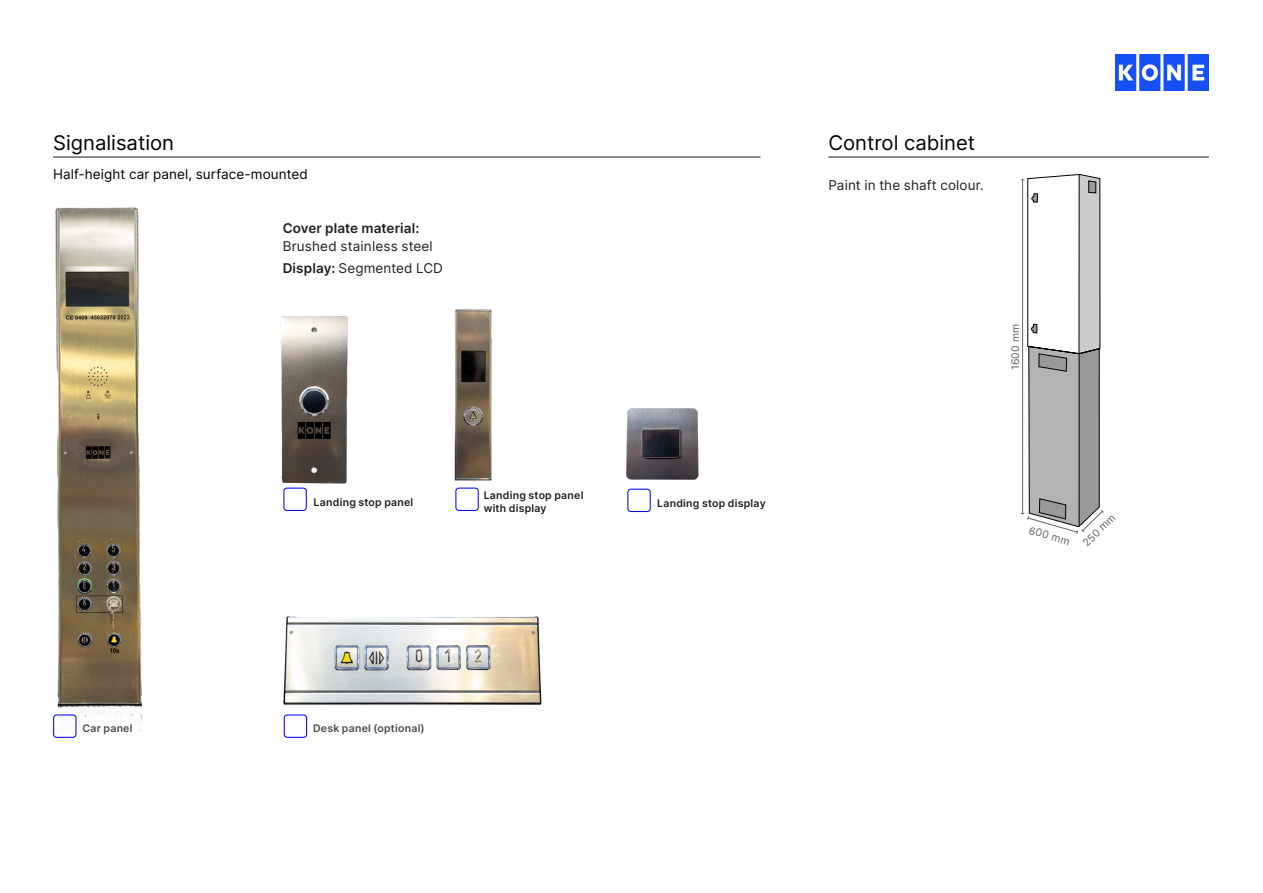
<style>
.page{position:relative;width:1263px;height:893px;background:#fff}
.page>*{position:absolute;margin:0;border:0;box-sizing:border-box;transform-origin:0 0}
.Information_Versalien_13_5_16_blue{font:20.25px "Inter";color:#000}
.body_copy_9_12_ultra_dark_grey{font:13.5px "Inter";letter-spacing:.01em;color:#231f20}
.body_copy_9_12_blue{font:13.5px "Inter";letter-spacing:.01em;color:#000}
.body_copy_9_12_semibold_ultra_dark_grey{font:13.5px "Inter";letter-spacing:.01em;color:#231f20}
.body_copy_9_12_semibold_ultra_dark_grey-2{font:600 13.5px "Inter";letter-spacing:.01em;color:#231f20}
.Material_code_Bold_7_9{font:600 10.5px/13.5px "Inter";letter-spacing:.025em;color:#231f20}
.Material_code_Bold_7_9-2{font:600 10.5px "Inter";letter-spacing:.025em;color:#4b4c4d}
.Maße_7_10_dark_grey{font:10.5px "Inter";letter-spacing:.025em;color:#636366}
.s1{font-weight:600}
</style>
<div class="page">
<hr style="left:53px;top:156px;width:707px;height:2px;background:#231f20">
<hr style="left:828px;top:156px;width:381px;height:2px;background:#231f20">
<svg style="left:1021px;top:174px;width:83px;height:360px"></svg>
<div style="left:53px;top:714px;width:23px;height:24px;border:1px solid #00f;border-radius:3px"></div>
<div style="left:283px;top:488px;width:24px;height:23px;border:1px solid #00f;border-radius:3px"></div>
<div style="left:455px;top:488px;width:24px;height:23px;border:1px solid #00f;border-radius:3px"></div>
<div style="left:627px;top:489px;width:24px;height:23px;border:1px solid #00f;border-radius:3px"></div>
<div style="left:284px;top:714px;width:23px;height:24px;border:1px solid #00f;border-radius:3px"></div>
<img style="left:1115px;top:54px;width:94px;height:36px">
<img style="left:454px;top:309px;width:38px;height:172px">
<img style="left:626px;top:408px;width:73px;height:72px">
<img style="left:280px;top:316px;width:69px;height:172px">
<img style="left:53px;top:207px;width:90px;height:524px">
<img style="left:283px;top:615px;width:259px;height:90px">
<p class="Information_Versalien_13_5_16_blue" style="left:53px;top:128px;width:123px">Signalisation</p>
<p class="body_copy_9_12_blue" style="left:53px;top:164px;width:256px">Half-height car panel, surface-mounted</p>
<p class="body_copy_9_12_semibold_ultra_dark_grey-2" style="left:283px;top:218px;width:138px">Cover plate material:</p>
<p class="body_copy_9_12_ultra_dark_grey" style="left:283px;top:236px;width:152px">Brushed stainless steel</p>
<p class="body_copy_9_12_semibold_ultra_dark_grey" style="left:283px;top:258px;width:162px"><span class="s1">Display:</span> Segmented LCD</p>
<p class="Material_code_Bold_7_9" style="left:484px;top:488px;width:101px">Landing stop panel with display</p>
<p class="Material_code_Bold_7_9" style="left:314px;top:495px;width:101px">Landing stop panel</p>
<p class="Material_code_Bold_7_9" style="left:657px;top:496px;width:110px">Landing stop display</p>
<p class="Information_Versalien_13_5_16_blue" style="left:828px;top:128px;width:148px">Control cabinet</p>
<p class="body_copy_9_12_ultra_dark_grey" style="left:828px;top:175px;width:157px">Paint in the shaft colour.</p>
<p class="Maße_7_10_dark_grey" style="left:1008px;top:370px;width:48px;rotate:-90deg">1600 mm</p>
<p class="Maße_7_10_dark_grey" style="left:1031px;top:522px;width:43px;rotate:16deg">600 mm</p>
<p class="Maße_7_10_dark_grey" style="left:1079px;top:539px;width:42px;rotate:-44deg">250 mm</p>
<p class="Material_code_Bold_7_9-2" style="left:82px;top:721px;width:52px">Car panel</p>
<p class="Material_code_Bold_7_9-2" style="left:313px;top:721px;width:113px">Desk panel (optional)</p>
</div>
